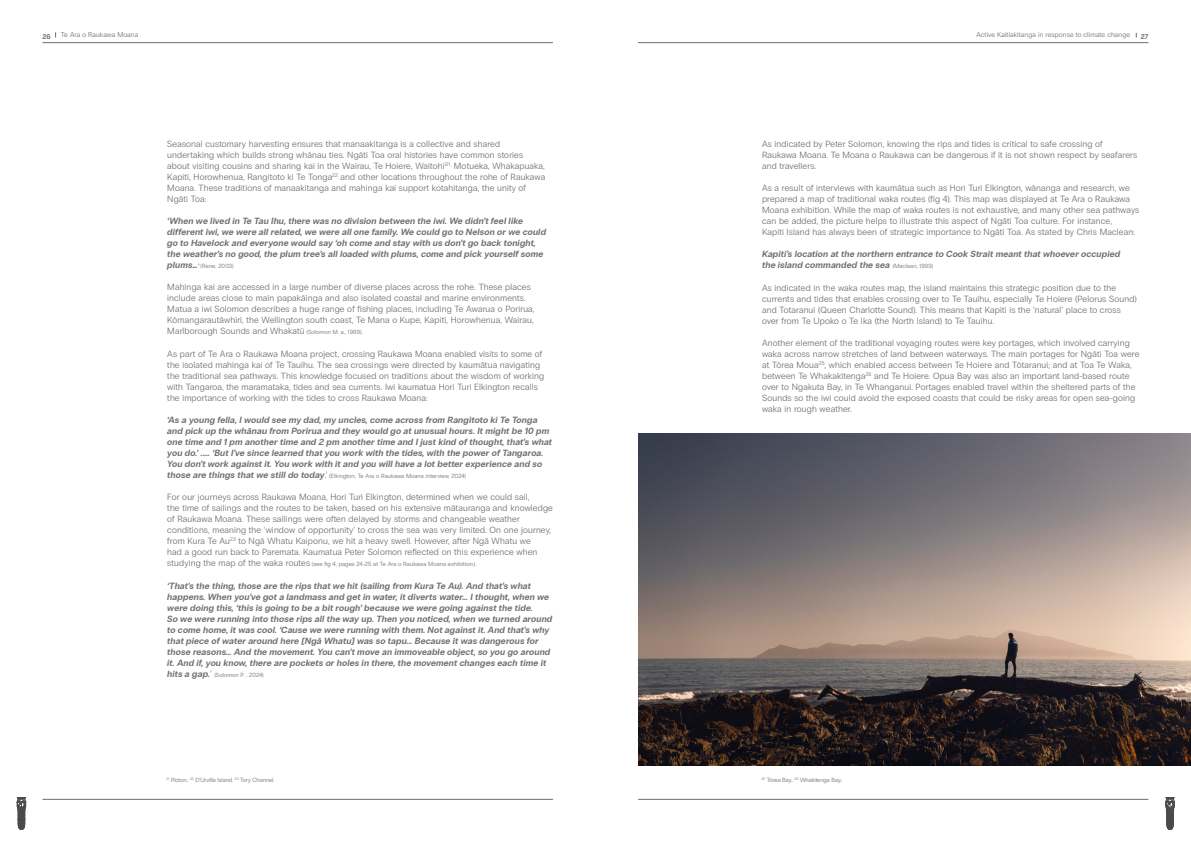
<style>
.page{position:relative;width:1191px;height:842px;background:#fff}
.page>*{position:absolute;margin:0;border:0;box-sizing:border-box;transform-origin:0 0}
.t1{font:300 9px/11px "PP Radio Grotesk";letter-spacing:.02em;color:#706f6f}
.t2{font:italic 700 9px/11px "PP Radio Grotesk";letter-spacing:.02em;color:#706f6f}
.t3{font:300 7px "PP Radio Grotesk";letter-spacing:.02em;color:#706f6f}
.t4{font:700 7px "PP Radio Grotesk";color:#706f6f}
.t5{font:300 6px "PP Radio Grotesk";letter-spacing:.015em;color:#706f6f}
.s1{font-weight:700;font-style:italic;font-size:9px}
.s2{font-weight:700;font-style:italic}
.s3{font-size:6px}
.s4{font-size:9px}
.s5{font-weight:300;font-style:normal;font-size:6px}
</style>
<div class="page">
<img style="left:638px;top:434px;width:553px;height:331px">
<svg style="left:17px;top:797px;width:9px;height:33px"></svg>
<hr style="left:43px;top:42px;width:510px;height:1px;background:#706f6f">
<hr style="left:638px;top:42px;width:510px;height:1px;background:#706f6f">
<svg style="left:1165px;top:797px;width:9px;height:33px"></svg>
<hr style="left:43px;top:799px;width:510px;height:1px;background:#706f6f">
<hr style="left:638px;top:799px;width:510px;height:1px;background:#706f6f">
<p class="t4" style="left:43px;top:32px;width:10px">26</p>
<p class="t3" style="left:61px;top:31px;width:79px">Te Ara o Raukawa Moana</p>
<p class="t3" style="left:976px;top:31px;width:155px">Active Kaitiakitanga in response to climate change</p>
<p class="t4" style="left:1140px;top:32px;width:9px">27</p>
<p class="t1" style="left:167px;top:138px;width:379px">Seasonal customary harvesting ensures that manaakitanga is a collective and shared undertaking which builds strong whānau ties. Ngāti Toa oral histories have common stories about visiting cousins and sharing kai in the Wairau, Te Hoiere, Waitohi<sup>i21,</sup> Motueka, Whakapuaka, Kapiti, Horowhenua, Rangitoto ki Te Tonga<sup>22</sup> and other locations throughout the rohe of Raukawa Moana. These traditions of manaakitanga and mahinga kai support kotahitanga, the unity of Ngāti Toa:</p>
<p class="t2" style="left:167px;top:215px;width:380px">‘When we lived in Te Tau Ihu, there was no division between the iwi. We didn’t feel like different iwi, we were all related, we were all one family. We could go to Nelson or we could go to Havelock and everyone would say ‘oh come and stay with us don’t go back tonight, the weather’s no good, the plum tree’s all loaded with plums, come and pick yourself some</p>
<p class="t5" style="left:167px;top:263px;width:68px"><span class="s1">plums…</span><span class="s2">’</span> (Rene, 2003)</p>
<p class="t1" style="left:167px;top:282px;width:369px">Mahinga kai are accessed in a large number of diverse places across the rohe. These places include areas close to main papakāinga and also isolated coastal and marine environments.<br>Matua a iwi Solomon describes a huge range of fishing places, including Te Awarua o Porirua, Kōmangarautāwhiri, the Wellington south coast, Te Mana o Kupe, Kapiti, Horowhenua, Wairau, Marlborough Sounds and Whakatū <span class="s3">(Solomon M. a., 1989).</span></p>
<p class="t1" style="left:167px;top:348px;width:378px">As part of Te Ara o Raukawa Moana project, crossing Raukawa Moana enabled visits to some of the isolated mahinga kai of Te Tauihu. The sea crossings were directed by kaumātua navigating the traditional sea pathways. This knowledge focused on traditions about the wisdom of working with Tangaroa, the maramataka, tides and sea currents. Iwi kaumatua Hori Turi Elkington recalls the importance of working with the tides to cross Raukawa Moana:</p>
<p class="t2" style="left:167px;top:414px;width:386px">‘As a young fella, I would see my dad, my uncles, come across from Rangitoto ki Te Tonga and pick up the whānau from Porirua and they would go at unusual hours. It might be 10 pm one time and 1 pm another time and 2 pm another time and I just kind of thought, that’s what you do.’ ..... ‘But I’ve since learned that you work with the tides, with the power of Tangaroa.<br>You don’t work against it. You work with it and you will have a lot better experience and so</p>
<p class="t5" style="left:167px;top:473px;width:300px"><span class="s1">those are things that we still do today</span><span class="s4">.’</span> (Elkington, Te Ara o Raukawa Moana interview, 2024)</p>
<p class="t1" style="left:167px;top:492px;width:387px">For our journeys across Raukawa Moana, Hori Turi Elkington, determined when we could sail,<br>the time of sailings and the routes to be taken, based on his extensive mātauranga and knowledge of Raukawa Moana. These sailings were often delayed by storms and changeable weather conditions, meaning the ‘window of opportunity’ to cross the sea was very limited. On one journey, from Kura Te Au<sup>23</sup> to Ngā Whatu Kaiponu, we hit a heavy swell. However, after Ngā Whatu we<br>had a good run back to Paremata. Kaumatua Peter Solomon reflected on this experience when</p>
<p class="t5" style="left:167px;top:561px;width:311px"><span class="s4">studying the map of the waka routes</span> (see fig 4, pages 24-25 at Te Ara o Raukawa Moana exhibition:).</p>
<p class="t2" style="left:167px;top:580px;width:386px">‘That’s the thing, those are the rips that we hit (sailing from Kura Te Au). And that’s what happens. When you’ve got a landmass and get in water, it diverts water... I thought, when we were doing this, ‘this is going to be a bit rough’ because we were going against the tide.<br>So we were running into those rips all the way up. Then you noticed, when we turned around to come home, it was cool. ‘Cause we were running with them. Not against it. And that’s why that piece of water around here [Ngā Whatu] was so tapu... Because it was dangerous for those reasons... And the movement. You can’t move an immoveable object, so you go around it. And if, you know, there are pockets or holes in there, the movement changes each time it</p>
<p class="t5" style="left:167px;top:671px;width:98px"><span class="s1">hits a gap.</span><span class="s4">’</span> (Solomon P. , 2024)</p>
<p class="t1" style="left:762px;top:138px;width:376px">As indicated by Peter Solomon, knowing the rips and tides is critical to safe crossing of<br>Raukawa Moana. Te Moana o Raukawa can be dangerous if it is not shown respect by seafarers and travellers.</p>
<p class="t1" style="left:762px;top:182px;width:379px">As a result of interviews with kaumātua such as Hori Turi Elkington, wānanga and research, we prepared a map of traditional waka routes (fig 4). This map was displayed at Te Ara o Raukawa Moana exhibition. While the map of waka routes is not exhaustive, and many other sea pathways can be added, the picture helps to illustrate this aspect of Ngāti Toa culture. For instance,<br>Kapiti Island has always been of strategic importance to Ngāti Toa. As stated by Chris Maclean:</p>
<p class="t2" style="left:762px;top:249px;width:360px">Kapiti’s location at the northern entrance to Cook Strait meant that whoever occupied the island commanded the sea <span class="s5">(Maclean, 1999)</span></p>
<p class="t1" style="left:762px;top:282px;width:376px">As indicated in the waka routes map, the island maintains this strategic position due to the currents and tides that enables crossing over to Te Tauihu, especially Te Hoiere (Pelorus Sound) and Totaranui (Queen Charlotte Sound). This means that Kapiti is the ‘natural’ place to cross over from Te Upoko o Te Ika (the North Island) to Te Tauihu.</p>
<p class="t1" style="left:762px;top:337px;width:379px">Another element of the traditional voyaging routes were key portages, which involved carrying waka across narrow stretches of land between waterways. The main portages for Ngāti Toa were at Tōrea Moua<sup>25</sup>, which enabled access between Te Hoiere and Tōtaranui; and at Toa Te Waka, between Te Whakakitenga<sup>26</sup> and Te Hoiere. Opua Bay was also an important land-based route over to Ngakuta Bay, in Te Whanganui. Portages enabled travel within the sheltered parts of the Sounds so the iwi could avoid the exposed coasts that could be risky areas for open sea-going waka in rough weather.</p>
<p class="t5" style="left:167px;top:777px;width:109px"><sup>21</sup> Picton.. <sup>22</sup> D’Urville Island. <sup>23</sup> Tory Channel.</p>
<p class="t5" style="left:761px;top:777px;width:82px"><sup>25</sup> Tōrea Bay.. <sup>26</sup> Whakitenga Bay..</p>
</div>
